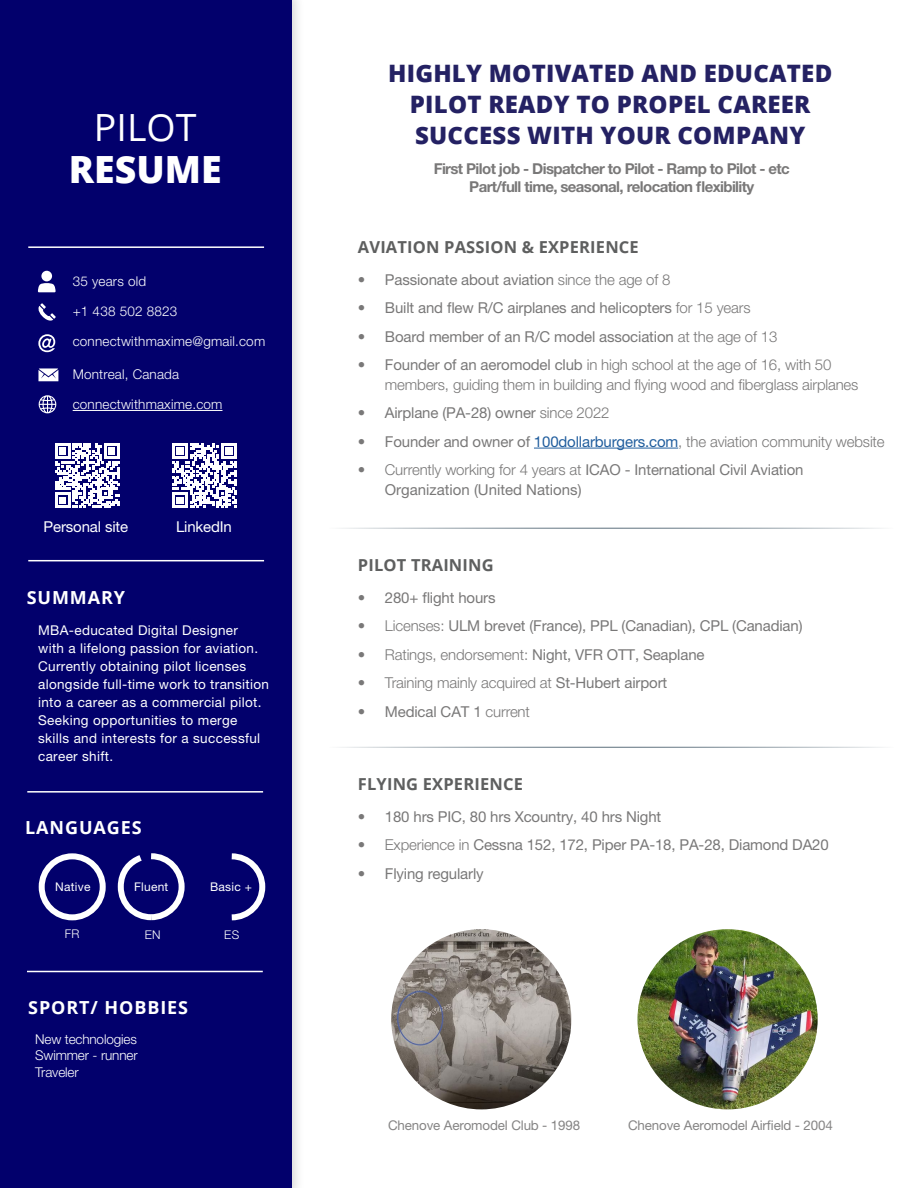
<style>
.page{position:relative;width:918px;height:1188px;background:#fff}
.page>*{position:absolute;margin:0;border:0;box-sizing:border-box;transform-origin:0 0}
.t1{font:800 37.5px "Open Sans";color:#fff}
.t2{font:37.5px "Open Sans";color:#fff}
.t3{font:800 24px/31.5px "Open Sans";letter-spacing:.01em;color:#242163;text-align:center}
.t4{font:700 18px "Open Sans";letter-spacing:.05em;color:#fff}
.t5{font:700 16.5px "Open Sans";letter-spacing:.01em;color:#5e5f5f}
.t6{font:15px/19.5px "Helvetica Neue LT Pro";letter-spacing:-.01em;color:#797878}
.t7{font:300 15px/19.5px "Helvetica Neue LT Pro";letter-spacing:-.01em;color:#797878}
.t8{font:700 15px/18px "Helvetica Neue LT Pro";letter-spacing:-.04em;color:#797878;text-align:center}
.t9{font:15px "Helvetica Neue LT Pro";letter-spacing:-.01em;color:#fff}
.t10{font:13.5px/18px "Helvetica Neue LT Pro";letter-spacing:.025em;color:#fff}
.t11{font:300 13.5px/16.2px "Helvetica Neue LT Pro";letter-spacing:.015em;color:#fff;text-align:justify}
.t12{font:13.35px "Helvetica Neue LT Pro";letter-spacing:-.01em;color:#858484}
.t13{font:12px "Helvetica Neue LT Pro";letter-spacing:.02em;color:#fff}
.t14{font:300 12px "Helvetica Neue LT Pro";color:#fff}
.s1{font-weight:300}
.s2{font-weight:400}
.s3{font-weight:400;color:#215e9e}
</style>
<div class="page">
<div style="left:0;top:0;width:305px;height:1188px;background:#000;opacity:.15"></div>
<div style="left:0;top:0;width:292px;height:1188px;background:#02006c"></div>
<hr style="left:28px;top:246px;width:236px;height:2px;background:#fff">
<hr style="left:28px;top:560px;width:236px;height:1px;background:#fff">
<svg style="left:231px;top:853px;width:35px;height:68px"></svg>
<div style="left:39px;top:853px;width:67px;height:67px;border:6px solid #fff;border-radius:50%"></div>
<hr style="left:27px;top:791px;width:236px;height:2px;background:#fff">
<svg style="left:38px;top:334px;width:17px;height:18px"></svg>
<svg style="left:38px;top:303px;width:18px;height:18px"></svg>
<svg style="left:38px;top:368px;width:20px;height:13px"></svg>
<hr style="left:27px;top:971px;width:236px;height:1px;background:#fff">
<svg style="left:117px;top:853px;width:68px;height:68px"></svg>
<hr style="left:534px;top:448px;width:144px;height:1px;background:#215e9e">
<hr style="left:328px;top:528px;width:566px;height:1px;background:#5c6f7c">
<svg style="left:39px;top:395px;width:17px;height:18px"></svg>
<hr style="left:328px;top:747px;width:566px;height:1px;background:#5c6f7c">
<hr style="left:73px;top:410px;width:149px;height:1px;background:#fff">
<img style="left:391px;top:929px;width:180px;height:180px;border-radius:90px">
<img style="left:637px;top:929px;width:181px;height:180px;border-radius:90px">
<svg style="left:38px;top:283px;width:18px;height:9px"></svg>
<div style="left:41px;top:271px;width:11px;height:10px;background:#fff;border-radius:50%"></div>
<svg style="left:55px;top:443px;width:64px;height:65px"></svg>
<svg style="left:172px;top:443px;width:65px;height:65px"></svg>
<h1 class="t2" style="left:94px;top:102px;width:104px">PILOT</h1>
<h1 class="t1" style="left:69px;top:141px;width:154px">RESUME</h1>
<p class="t11" style="left:73px;top:273px;width:75px">35 years old</p>
<p class="t11" style="left:73px;top:303px;width:106px">+1 438 502 8823</p>
<p class="t11" style="left:73px;top:333px;width:194px">connectwithmaxime@gmail.com</p>
<p class="t11" style="left:73px;top:366px;width:108px">Montreal, Canada</p>
<p class="t11" style="left:73px;top:396px;width:151px">connectwithmaxime.com</p>
<p class="t9" style="left:44px;top:518px;width:86px">Personal site</p>
<p class="t9" style="left:176px;top:518px;width:57px">LinkedIn</p>
<p class="t4" style="left:27px;top:585px;width:100px">SUMMARY</p>
<p class="t10" style="left:38px;top:621px;width:232px">MBA-educated Digital Designer<br>with a lifelong passion for aviation.<br>Currently obtaining pilot licenses alongside full-time work to transition into a career as a commercial pilot.<br>Seeking opportunities to merge skills and interests for a successful career shift.</p>
<p class="t4" style="left:25px;top:815px;width:118px">LANGUAGES</p>
<p class="t13" style="left:55px;top:880px;width:37px">Native</p>
<p class="t13" style="left:134px;top:880px;width:36px">Fluent</p>
<p class="t13" style="left:210px;top:880px;width:43px">Basic +</p>
<p class="t14" style="left:65px;top:927px;width:16px">FR</p>
<p class="t14" style="left:145px;top:927px;width:17px">EN</p>
<p class="t14" style="left:224px;top:927px;width:16px">ES</p>
<p class="t4" style="left:28px;top:994px;width:161px">SPORT/ HOBBIES</p>
<p class="t11" style="left:35px;top:1031px;width:104px">New technologies Swimmer - runner Traveler</p>
<h2 class="t3" style="left:388px;top:56px;width:446px">HIGHLY MOTIVATED AND EDUCATED<br>PILOT READY TO PROPEL CAREER<br>SUCCESS WITH YOUR COMPANY</h2>
<p class="t8" style="left:434px;top:159px;width:358px">First Pilot job - Dispatcher to Pilot - Ramp to Pilot - etc<br>Part/full time, seasonal, relocation flexibility</p>
<p class="t5" style="left:358px;top:235px;width:282px">AVIATION PASSION &amp; EXPERIENCE</p>
<p class="t6" style="left:358px;top:269px;width:314px">• Passionate about aviation <span class="s1">since the age of 8</span></p>
<p class="t6" style="left:358px;top:298px;width:394px">• Built and flew R/C airplanes and helicopters <span class="s1">for 15 years</span></p>
<p class="t6" style="left:358px;top:326px;width:421px">• Board member of an R/C model association <span class="s1">at the age of 13</span></p>
<p class="t7" style="left:385px;top:355px;width:475px;text-indent:-27px"><span class="s2">• Founder of an aeromodel club</span> in high school at the age of 16, with 50 members, guiding them in building and flying wood and fiberglass airplanes</p>
<p class="t6" style="left:358px;top:403px;width:253px">• Airplane (PA-28) owner <span class="s1">since 2022</span></p>
<p class="t7" style="left:358px;top:431px;width:528px"><span class="s2">• Founder and owner of</span> <span class="s3">100dollarburgers.com</span>, the aviation community website</p>
<p class="t6" style="left:385px;top:460px;width:420px;text-indent:-27px"><span class="s1">• Currently working for 4 years at</span> ICAO - International Civil Aviation<br>Organization (United Nations)</p>
<p class="t5" style="left:358px;top:554px;width:137px">PILOT TRAINING</p>
<p class="t6" style="left:358px;top:588px;width:139px">• 280+ flight hours</p>
<p class="t6" style="left:358px;top:616px;width:446px"><span class="s1">• Licenses:</span> ULM brevet (France), PPL (Canadian), CPL (Canadian)</p>
<p class="t7" style="left:358px;top:645px;width:348px">• Ratings, endorsement: <span class="s2">Night, VFR OTT, Seaplane</span></p>
<p class="t7" style="left:358px;top:673px;width:311px">• Training mainly acquired at <span class="s2">St-Hubert airport</span></p>
<p class="t6" style="left:358px;top:702px;width:174px">• Medical CAT 1 <span class="s1">current</span></p>
<p class="t5" style="left:358px;top:773px;width:167px">FLYING EXPERIENCE</p>
<p class="t6" style="left:358px;top:807px;width:305px">• 180 hrs PIC, 80 hrs Xcountry, 40 hrs Night</p>
<p class="t6" style="left:358px;top:835px;width:472px"><span class="s1">• Experience in</span> Cessna 152, 172, Piper PA-18, PA-28, Diamond DA20</p>
<p class="t6" style="left:358px;top:864px;width:127px">• Flying regularly</p>
<p class="t12" style="left:388px;top:1118px;width:194px">Chenove Aeromodel Club - 1998</p>
<p class="t12" style="left:628px;top:1118px;width:206px">Chenove Aeromodel Airfield - 2004</p>
</div>
